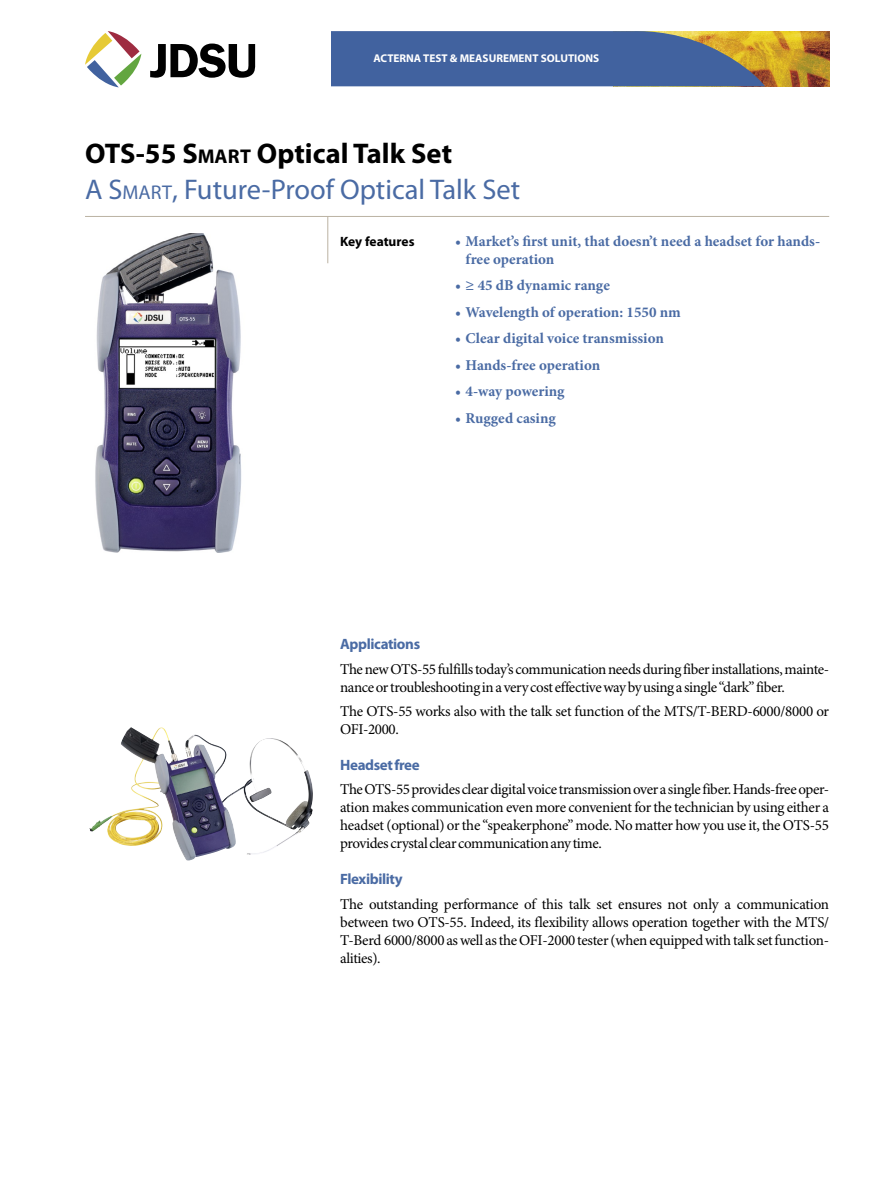
<style>
.page{position:relative;width:893px;height:1191px;background:#fff}
.page>*{position:absolute;margin:0;border:0;box-sizing:border-box;transform-origin:0 0}
.Header_blue{font:28.5px "Myriad Pro";color:#4a6ba4}
.Header_1{font:700 28.5px "Myriad Pro";color:#000}
.Body{font:15px/18px "Minion Pro";letter-spacing:-.025em;color:#000}
.Bullet_points_blue{font:700 15px/18px "Minion Pro";color:#4a6ba4}
.Body_subhead_blue{font:700 15px "Myriad Pro";letter-spacing:-.025em;color:#4a6ba4}
.Key_features{font:700 13.5px "Myriad Pro";letter-spacing:-.005em;color:#000}
.t1{font:700 11.25px "Myriad Pro";color:#fff}
.s1{font-size:19.95px}
</style>
<div class="page">
<svg style="left:85px;top:31px;width:56px;height:56px"></svg>
<svg style="left:150px;top:44px;width:105px;height:34px"></svg>
<img style="left:765px;top:31px;width:64px;height:55px">
<svg style="left:332px;top:31px;width:433px;height:55px;background:#4f6994"></svg>
<hr style="left:85px;top:216px;width:744px;height:1px;background:#bbb2a2">
<hr style="left:327px;top:216px;width:1px;height:47px;background:#bbb2a2">
<img style="left:95px;top:234px;width:147px;height:319px">
<img style="left:178px;top:734px;width:135px;height:121px">
<p class="t1" style="left:373px;top:52px;width:227px">ACTERNA TEST &amp; MEASUREMENT SOLUTIONS</p>
<p class="Header_1" style="left:85px;top:137px;width:369px">OTS-55 S<span class="s1">MART</span> Optical Talk Set</p>
<p class="Header_blue" style="left:85px;top:174px;width:437px">A S<span class="s1">MART</span>, Future-Proof Optical Talk Set</p>
<p class="Key_features" style="left:340px;top:234px;width:76px">Key features</p>
<p class="Bullet_points_blue" style="left:466px;top:233px;width:356px;text-indent:-11px">• Market’s first unit, that doesn’t need a headset for hands&shy;free operation</p>
<p class="Bullet_points_blue" style="left:455px;top:277px;width:156px">• ≥ 45 dB dynamic range</p>
<p class="Bullet_points_blue" style="left:455px;top:304px;width:227px">• Wavelength of operation: 1550 nm</p>
<p class="Bullet_points_blue" style="left:455px;top:330px;width:210px">• Clear digital voice transmission</p>
<p class="Bullet_points_blue" style="left:455px;top:357px;width:147px">• Hands-free operation</p>
<p class="Bullet_points_blue" style="left:455px;top:383px;width:111px">• 4-way powering</p>
<p class="Bullet_points_blue" style="left:455px;top:410px;width:102px">• Rugged casing</p>
<p class="Body_subhead_blue" style="left:340px;top:636px;width:81px">Applications</p>
<p class="Body" style="left:340px;top:660px;width:490px">The new OTS-55 fulfills today’s communication needs during fiber installations, mainte&shy;nance or troubleshooting in a very cost effective way by using a single “dark” fiber.</p>
<p class="Body" style="left:340px;top:703px;width:490px">The OTS-55 works also with the talk set function of the MTS/T-BERD-6000/8000 or<br>OFI-2000.</p>
<p class="Body_subhead_blue" style="left:340px;top:756px;width:81px">Headset free</p>
<p class="Body" style="left:340px;top:781px;width:490px;text-align:justify">The OTS-55 provides clear digital voice transmission over a single fiber. Hands-free oper&shy;ation makes communication even more convenient for the technician by using either a headset (optional) or the “speakerphone” mode. No matter how you use it, the OTS-55 provides crystal clear communication any time.</p>
<p class="Body_subhead_blue" style="left:340px;top:870px;width:64px">Flexibility</p>
<p class="Body" style="left:340px;top:895px;width:490px;text-align:justify">The outstanding performance of this talk set ensures not only a communication between two OTS-55. Indeed, its flexibility allows operation together with the MTS/ T-Berd 6000/8000 as well as the OFI-2000 tester (when equipped with talk set function&shy;alities).</p>
</div>
